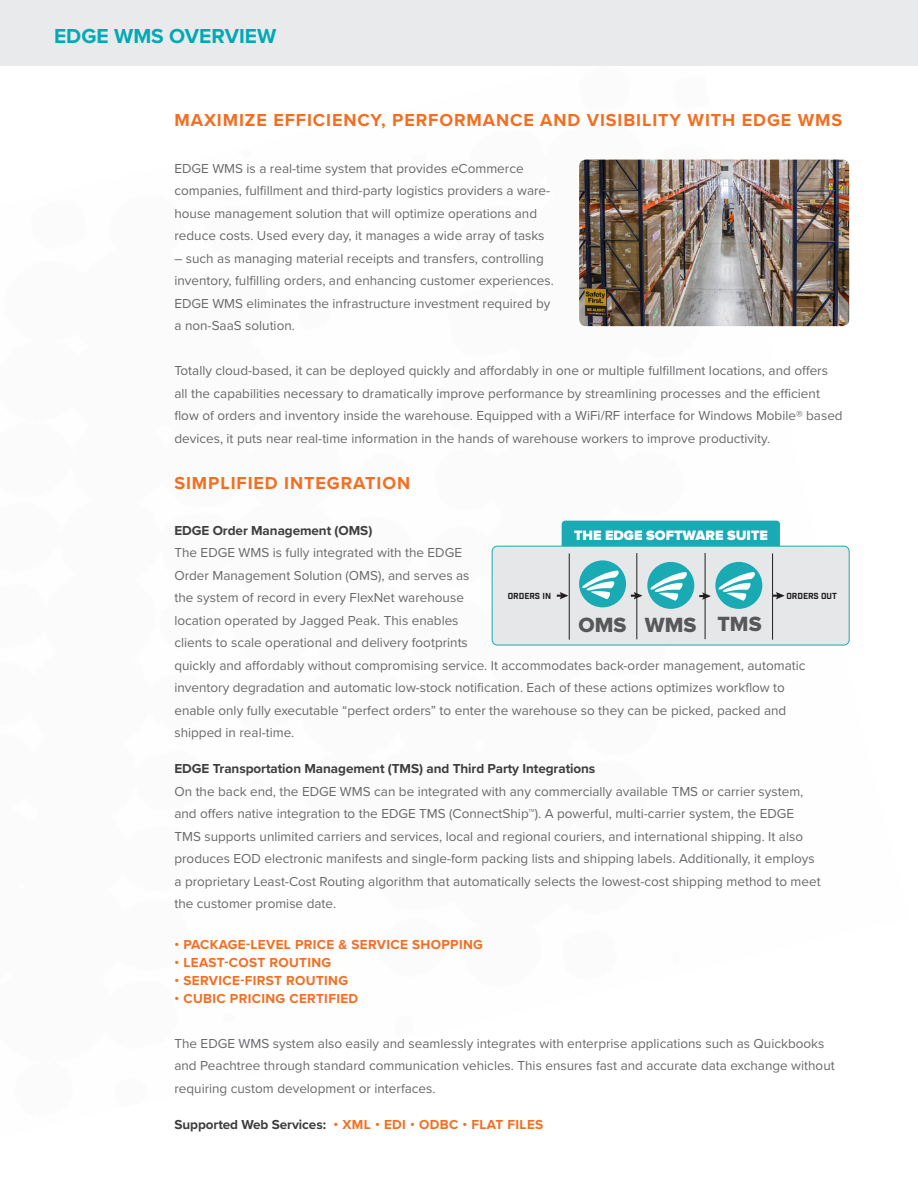
<style>
.page{position:relative;width:918px;height:1188px;background:#fff}
.page>*{position:absolute;margin:0;border:0;box-sizing:border-box;transform-origin:0 0}
.t1{font:21.3px "Proxima Nova Extrabld";color:#57585a}
.t2{font:700 21px "Proxima Nova";color:#00aab5}
.t3{font:700 18px "Proxima Nova";letter-spacing:.05em;color:#f36e21}
.t4{font:900 14.1px "Proxima Nova";color:#fff}
.t5{font:13.65px "Industry Inc Base";color:#231f20}
.t6{font:13.5px/22.5px "Proxima Nova";color:#69696c}
.t7{font:700 13.5px "Proxima Nova";letter-spacing:.025em;color:#f36e21}
.t8{font:700 13.5px "Proxima Nova";letter-spacing:-.005em;color:#3e3e3f}
.t9{font:700 13.5px "Proxima Nova";letter-spacing:-.005em;color:#f36e21}
.t10{font:8.55px "Industry Inc Base";color:#231f20}
.s1{color:#3e3e3f}
</style>
<div class="page">
<div style="left:0;top:0;width:918px;height:66px;background:#e9eaeb"></div>
<div style="left:562px;top:521px;width:218px;height:31px;background:#19aab4;border-radius:4px"></div>
<div style="left:492px;top:546px;width:357px;height:99px;background:#e6e7e9;border-radius:5px"></div>
<div style="left:492px;top:546px;width:358px;height:99px;border:1px solid #19aab4;border-radius:5px"></div>
<div style="left:579px;top:560px;width:47px;height:47px;background:#19aab4;border-radius:50%"></div>
<svg style="left:582px;top:570px;width:37px;height:29px"></svg>
<div style="left:647px;top:562px;width:47px;height:47px;background:#19aab4;border-radius:50%"></div>
<svg style="left:650px;top:572px;width:37px;height:29px"></svg>
<div style="left:715px;top:562px;width:47px;height:47px;background:#19aab4;border-radius:50%"></div>
<svg style="left:718px;top:572px;width:37px;height:29px"></svg>
<hr style="left:636px;top:553px;width:1px;height:86px;background:#211d1e">
<hr style="left:569px;top:553px;width:1px;height:87px;background:#211d1e">
<hr style="left:705px;top:553px;width:1px;height:86px;background:#211d1e">
<hr style="left:772px;top:553px;width:1px;height:87px;background:#211d1e">
<svg style="left:557px;top:592px;width:11px;height:7px"></svg>
<svg style="left:631px;top:592px;width:12px;height:7px"></svg>
<svg style="left:699px;top:592px;width:12px;height:8px"></svg>
<svg style="left:773px;top:592px;width:12px;height:7px"></svg>
<img style="left:579px;top:160px;width:270px;height:166px">
<p class="t2" style="left:54px;top:20px;width:224px">EDGE WMS OVERVIEW</p>
<p class="t3" style="left:175px;top:106px;width:669px">MAXIMIZE EFFICIENCY, PERFORMANCE AND VISIBILITY WITH EDGE WMS</p>
<p class="t6" style="left:174px;top:156px;width:351px">EDGE WMS is a real-time system that provides eCommerce</p>
<p class="t6" style="left:174px;top:179px;width:377px">companies, fulfillment and third-party logistics providers a ware&shy;house management solution that will optimize operations and reduce costs. Used every day, it manages a wide array of tasks</p>
<p class="t6" style="left:174px;top:246px;width:381px">– such as managing material receipts and transfers, controlling inventory, fulfilling orders, and enhancing customer experiences.<br>EDGE WMS eliminates the infrastructure investment required by</p>
<p class="t6" style="left:174px;top:314px;width:122px">a non-SaaS solution.</p>
<p class="t6" style="left:174px;top:359px;width:655px">Totally cloud-based, it can be deployed quickly and affordably in one or multiple fulfillment locations, and offers</p>
<p class="t6" style="left:174px;top:381px;width:670px">all the capabilities necessary to dramatically improve performance by streamlining processes and the efficient flow of orders and inventory inside the warehouse. Equipped with a WiFi/RF interface for Windows Mobile® based devices, it puts near real-time information in the hands of warehouse workers to improve productivity.</p>
<p class="t3" style="left:174px;top:470px;width:237px">SIMPLIFIED INTEGRATION</p>
<p class="t8" style="left:174px;top:520px;width:199px">EDGE Order Management (OMS)</p>
<p class="t6" style="left:174px;top:541px;width:289px">The EDGE WMS is fully integrated with the EDGE</p>
<p class="t6" style="left:174px;top:563px;width:633px">Order Management Solution (OMS), and serves as<br>the system of record in every FlexNet warehouse<br>location operated by Jagged Peak. This enables<br>clients to scale operational and delivery footprints<br>quickly and affordably without compromising service. It accommodates back-order management, automatic</p>
<p class="t6" style="left:174px;top:676px;width:612px">inventory degradation and automatic low-stock notification. Each of these actions optimizes workflow to</p>
<p class="t6" style="left:174px;top:698px;width:613px">enable only fully executable “perfect orders” to enter the warehouse so they can be picked, packed and</p>
<p class="t6" style="left:174px;top:721px;width:121px">shipped in real-time.</p>
<p class="t8" style="left:174px;top:759px;width:422px">EDGE Transportation Management (TMS) and Third Party Integrations</p>
<p class="t6" style="left:174px;top:779px;width:630px">On the back end, the EDGE WMS can be integrated with any commercially available TMS or carrier system,</p>
<p class="t6" style="left:174px;top:802px;width:621px">and offers native integration to the EDGE TMS (ConnectShip™). A powerful, multi-carrier system, the EDGE</p>
<p class="t6" style="left:174px;top:824px;width:630px">TMS supports unlimited carriers and services, local and regional couriers, and international shipping. It also</p>
<p class="t6" style="left:174px;top:847px;width:642px">produces EOD electronic manifests and single-form packing lists and shipping labels. Additionally, it employs</p>
<p class="t6" style="left:174px;top:869px;width:648px">a proprietary Least-Cost Routing algorithm that automatically selects the lowest-cost shipping method to meet</p>
<p class="t6" style="left:174px;top:892px;width:163px">the customer promise date.</p>
<p class="t7" style="left:174px;top:934px;width:310px">• PACKAGE-LEVEL PRICE &amp; SERVICE SHOPPING</p>
<p class="t7" style="left:174px;top:952px;width:158px">• LEAST-COST ROUTING</p>
<p class="t7" style="left:174px;top:970px;width:175px">• SERVICE-FIRST ROUTING</p>
<p class="t7" style="left:174px;top:988px;width:185px">• CUBIC PRICING CERTIFIED</p>
<p class="t6" style="left:174px;top:1031px;width:662px">The EDGE WMS system also easily and seamlessly integrates with enterprise applications such as Quickbooks and Peachtree through standard communication vehicles. This ensures fast and accurate data exchange without requiring custom development or interfaces.</p>
<p class="t9" style="left:174px;top:1114px;width:370px"><span class="s1">Supported Web Services:</span> • XML • EDI • ODBC • FLAT FILES</p>
<p class="t5" style="left:569px;top:366px;width:191px">THE EDGE ECOMMERCE SUITE</p>
<p class="t4" style="left:574px;top:528px;width:195px">THE EDGE SOFTWARE SUITE</p>
<p class="t10" style="left:508px;top:590px;width:45px">ORDERS IN</p>
<p class="t10" style="left:786px;top:590px;width:52px">ORDERS OUT</p>
<p class="t1" style="left:579px;top:615px;width:184px">OMS WMS TMS</p>
</div>
